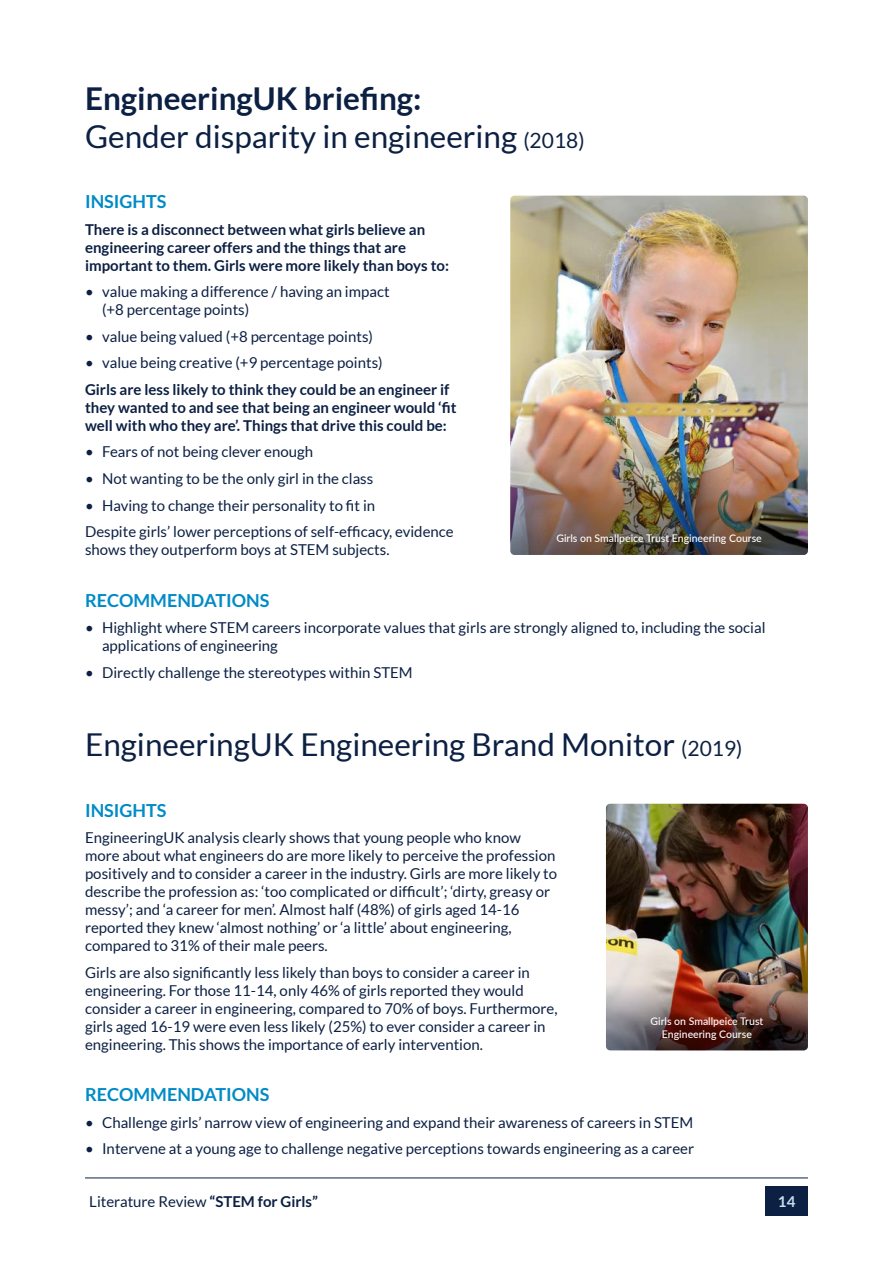
<style>
.page{position:relative;width:893px;height:1263px;background:#fff}
.page>*{position:absolute;margin:0;border:0;box-sizing:border-box;transform-origin:0 0}
.t1{font:31.5px/37.8px "Lato";color:#0c2043}
.t2{font:700 18px "Lato";color:#008bc7}
.t3{font:15px/18px "Lato";color:#0c2043}
.t4{font:700 15px/18px "Lato";color:#0c2043}
.t5{font:700 15px "Lato";color:#c6def0}
.t6{font:500 10.5px/12.6px "Lato";color:#fff;text-align:center}
.s1{font-weight:700}
.s2{font-size:21px}
</style>
<div class="page">
<img style="left:510px;top:196px;width:298px;height:125px">
<img style="left:606px;top:804px;width:202px;height:113px">
<img style="left:510px;top:321px;width:298px;height:234px">
<img style="left:606px;top:917px;width:202px;height:133px">
<div style="left:765px;top:1186px;width:43px;height:29px;background:#0c2043"></div>
<hr style="left:85px;top:1177px;width:723px;height:1px;background:#0c2043">
<p class="t1" style="left:85px;top:80px;width:501px"><span class="s1">EngineeringUK briefing:<br></span>Gender disparity in engineering <span class="s2">(2018)</span></p>
<p class="t2" style="left:85px;top:192px;width:83px">INSIGHTS</p>
<p class="t4" style="left:85px;top:220px;width:365px">There is a disconnect between what girls believe an engineering career offers and the things that are important to them. Girls were more likely than boys to:</p>
<p class="t3" style="left:102px;top:283px;width:289px;text-indent:-17px">• value making a difference / having an impact (+8 percentage points)</p>
<p class="t3" style="left:85px;top:327px;width:290px">• value being valued (+8 percentage points)</p>
<p class="t3" style="left:85px;top:354px;width:299px">• value being creative (+9 percentage points)</p>
<p class="t4" style="left:85px;top:380px;width:373px">Girls are less likely to think they could be an engineer if they wanted to and see that being an engineer would ‘fit well with who they are’. Things that drive this could be:</p>
<p class="t3" style="left:85px;top:443px;width:230px">• Fears of not being clever enough</p>
<p class="t3" style="left:85px;top:469px;width:290px">• Not wanting to be the only girl in the class</p>
<p class="t3" style="left:85px;top:496px;width:292px">• Having to change their personality to fit in</p>
<p class="t3" style="left:85px;top:522px;width:370px">Despite girls’ lower perceptions of self-efficacy, evidence shows they outperform boys at STEM subjects.</p>
<p class="t2" style="left:85px;top:590px;width:186px">RECOMMENDATIONS</p>
<p class="t3" style="left:102px;top:619px;width:665px;text-indent:-17px">• Highlight where STEM careers incorporate values that girls are strongly aligned to, including the social applications of engineering</p>
<p class="t3" style="left:85px;top:663px;width:329px">• Directly challenge the stereotypes within STEM</p>
<p class="t6" style="left:556px;top:532px;width:207px">Girls on Smallpeice Trust Engineering Course</p>
<p class="t1" style="left:85px;top:726px;width:659px">EngineeringUK Engineering Brand Monitor <span class="s2">(2019)</span></p>
<p class="t2" style="left:85px;top:800px;width:83px">INSIGHTS</p>
<p class="t3" style="left:85px;top:828px;width:474px">EngineeringUK analysis clearly shows that young people who know more about what engineers do are more likely to perceive the profession positively and to consider a career in the industry. Girls are more likely to describe the profession as: ‘too complicated or difficult’; ‘dirty, greasy or messy’; and ‘a career for men’. Almost half (48%) of girls aged 14-16 reported they knew ‘almost nothing’ or ‘a little’ about engineering, compared to 31% of their male peers.</p>
<p class="t3" style="left:85px;top:963px;width:474px">Girls are also significantly less likely than boys to consider a career in engineering. For those 11-14, only 46% of girls reported they would consider a career in engineering, compared to 70% of boys. Furthermore, girls aged 16-19 were even less likely (25%) to ever consider a career in engineering. This shows the importance of early intervention.</p>
<p class="t2" style="left:85px;top:1084px;width:186px">RECOMMENDATIONS</p>
<p class="t3" style="left:85px;top:1113px;width:610px">• Challenge girls’ narrow view of engineering and expand their awareness of careers in STEM</p>
<p class="t3" style="left:85px;top:1140px;width:610px">• Intervene at a young age to challenge negative perceptions towards engineering as a career</p>
<p class="t6" style="left:650px;top:1014px;width:114px">Girls on Smallpeice Trust<br>Engineering Course</p>
<p class="t3" style="left:89px;top:1192px;width:230px">Literature Review <span class="s1">“STEM for Girls”</span></p>
<p class="t5" style="left:778px;top:1193px;width:19px">14</p>
</div>
